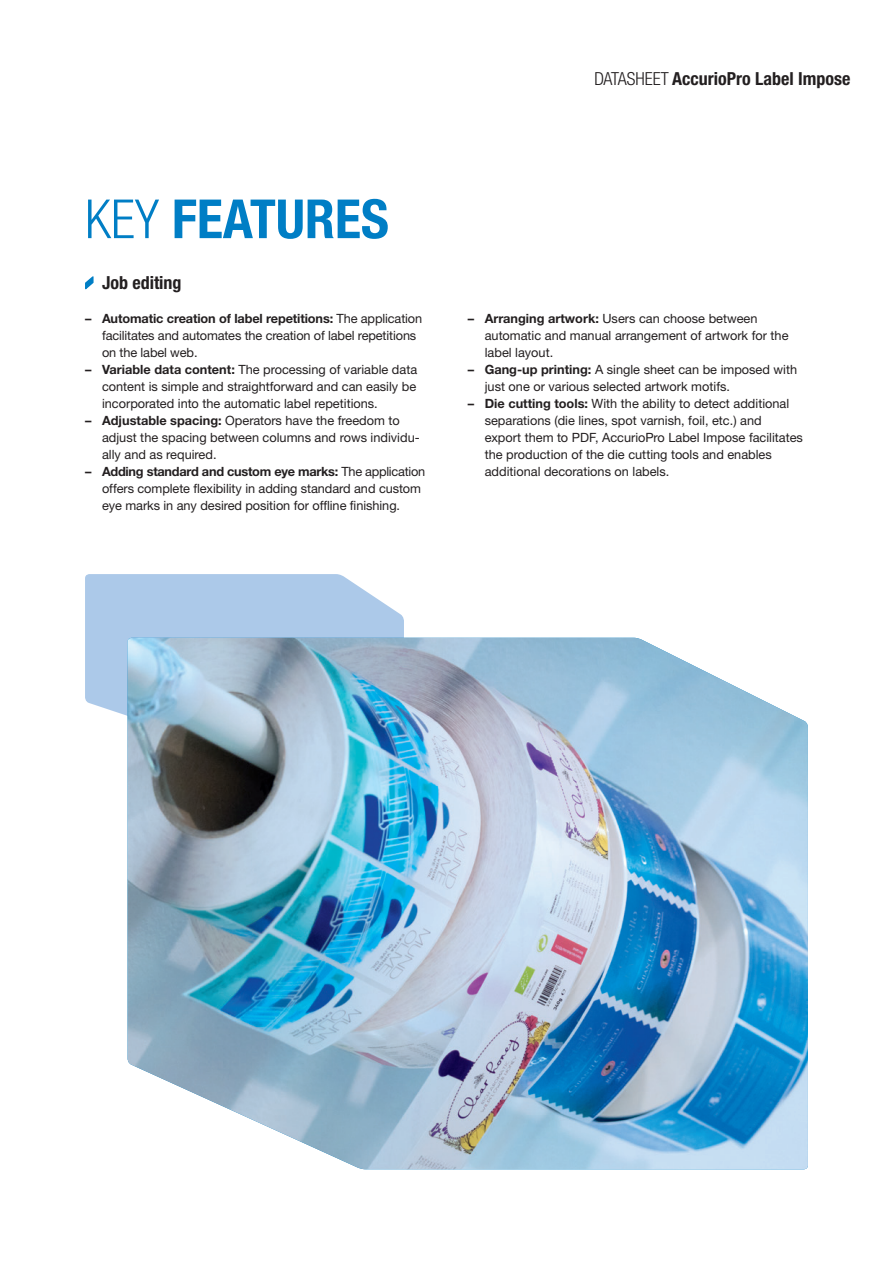
<style>
.page{position:relative;width:893px;height:1263px;background:#fff}
.page>*{position:absolute;margin:0;border:0;box-sizing:border-box;transform-origin:0 0}
.Bro_Inside_HEAD_Bold{font:700 condensed 54px "Helvetica Neue LTW1 G";color:#007ec5}
.Bro_Inside_RUBRIC_Bo{font:700 condensed 18px "Helvetica Neue LTW1 G";color:#231f20}
.Bro_Inside_SUBHEAD_B{font:700 condensed 18px "Helvetica Neue LTW1 G";color:#231f20}
.Bro_Inside_COPY_BULL{font:12.75px/17px "Helvetica Neue LTW1 G";color:#231f20}
.s1{font-weight:300}
.s2{font-weight:700}
</style>
<div class="page">
<svg style="left:85px;top:574px;width:319px;height:170px;background:#b5ceeb"></svg>
<svg style="left:85px;top:276px;width:9px;height:14px"></svg>
<img style="left:128px;top:638px;width:680px;height:531px">
<p class="Bro_Inside_RUBRIC_Bo" style="left:594px;top:68px;width:258px"><span class="s1">DATASHEET</span> AccurioPro Label Impose</p>
<p class="Bro_Inside_HEAD_Bold" style="left:85px;top:187px;width:305px"><span class="s1">KEY</span> FEATURES</p>
<p class="Bro_Inside_SUBHEAD_B" style="left:102px;top:272px;width:81px">Job editing</p>
<p class="Bro_Inside_COPY_BULL" style="left:102px;top:310px;width:322px;text-indent:-17px"><span class="s2">– Automatic creation of label repetitions:</span> The application facilitates and automates the creation of label repetitions on the label web.</p>
<p class="Bro_Inside_COPY_BULL" style="left:102px;top:361px;width:317px;text-align:justify;text-indent:-17px"><span class="s2">– Variable data content:</span> The processing of variable data content is simple and straightforward and can easily be incorporated into the automatic label repetitions.</p>
<p class="Bro_Inside_COPY_BULL" style="left:102px;top:412px;width:319px;text-indent:-17px"><span class="s2">– Adjustable spacing:</span> Operators have the freedom to adjust the spacing between columns and rows individu&shy;ally and as required.</p>
<p class="Bro_Inside_COPY_BULL" style="left:102px;top:463px;width:325px;text-indent:-17px"><span class="s2">– Adding standard and custom eye marks:</span> The application offers complete flexibility in adding standard and custom eye marks in any desired position for offline finishing.</p>
<p class="Bro_Inside_COPY_BULL" style="left:485px;top:310px;width:305px;text-indent:-17px"><span class="s2">– Arranging artwork:</span> Users can choose between automatic and manual arrangement of artwork for the label layout.</p>
<p class="Bro_Inside_COPY_BULL" style="left:485px;top:361px;width:314px;text-indent:-17px"><span class="s2">– Gang-up printing:</span> A single sheet can be imposed with just one or various selected artwork motifs.</p>
<p class="Bro_Inside_COPY_BULL" style="left:485px;top:395px;width:320px;text-indent:-17px"><span class="s2">– Die cutting tools:</span> With the ability to detect additional separations (die lines, spot varnish, foil, etc.) and<br>export them to PDF, AccurioPro Label Impose facilitates the production of the die cutting tools and enables additional decorations on labels.</p>
</div>
